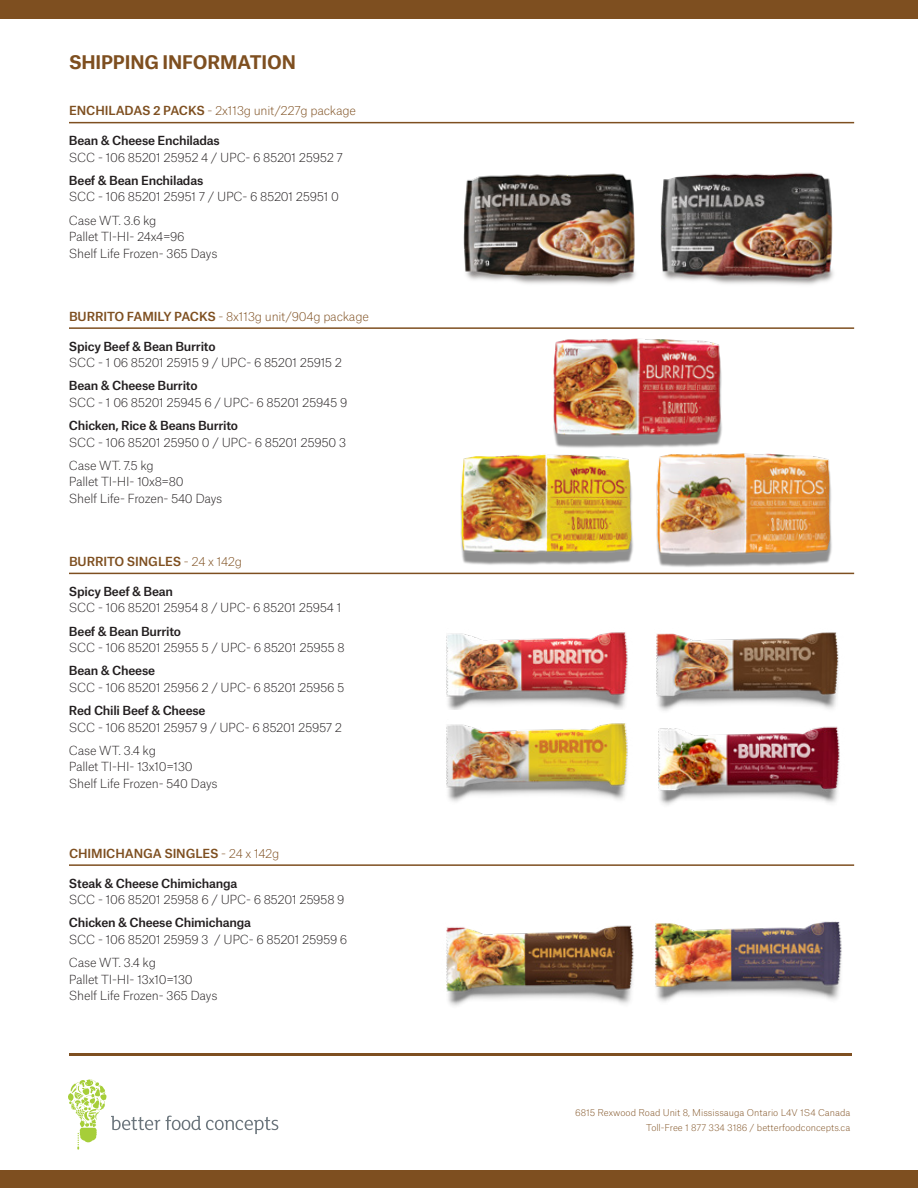
<style>
.page{position:relative;width:918px;height:1188px;background:#fff}
.page>*{position:absolute;margin:0;border:0;box-sizing:border-box;transform-origin:0 0}
.t1{font:700 18px "Atlas Grotesk";letter-spacing:-.01em;color:#7e4f20}
.t2{font:100 12px/23.2px "Atlas Grotesk";letter-spacing:-.02em;color:#231f20}
.t3{font:500 12px "Atlas Grotesk";letter-spacing:-.02em;color:#231f20}
.t4{font:100 12px "Atlas Grotesk";letter-spacing:-.02em;color:#7e4f20}
.t5{font:500 12px "Atlas Grotesk";letter-spacing:-.01em;color:#7e4f20}
.t6{font:100 9px/15px "Atlas Grotesk";color:#7e4f20;text-align:right}
.s1{font-weight:500}
.s2{font-weight:100}
</style>
<div class="page">
<div style="left:0;top:0;width:918px;height:19px;background:#7e4f20"></div>
<div style="left:0;top:1170px;width:918px;height:18px;background:#7e4f20"></div>
<hr style="left:69px;top:122px;width:785px;height:1px;background:#7e4f20">
<hr style="left:69px;top:327px;width:785px;height:2px;background:#7e4f20">
<hr style="left:69px;top:573px;width:785px;height:1px;background:#7e4f20">
<hr style="left:69px;top:864px;width:785px;height:2px;background:#7e4f20">
<hr style="left:69px;top:1053px;width:783px;height:2px;background:#7e4f20">
<img style="left:446px;top:632px;width:182px;height:170px">
<img style="left:656px;top:632px;width:183px;height:79px">
<img style="left:658px;top:726px;width:182px;height:79px">
<img style="left:448px;top:454px;width:197px;height:121px">
<img style="left:645px;top:453px;width:197px;height:122px">
<img style="left:540px;top:327px;width:196px;height:154px">
<svg style="left:166px;top:1116px;width:112px;height:18px"></svg>
<svg style="left:68px;top:1080px;width:92px;height:70px"></svg>
<img style="left:670px;top:921px;width:172px;height:79px">
<img style="left:446px;top:923px;width:224px;height:83px">
<img style="left:463px;top:173px;width:173px;height:112px">
<img style="left:660px;top:172px;width:174px;height:113px">
<h1 class="t1" style="left:69px;top:47px;width:228px">SHIPPING INFORMATION</h1>
<p class="t4" style="left:69px;top:101px;width:289px"><span class="s1">ENCHILADAS 2 PACKS</span> - 2x113g unit/227g package</p>
<p class="t3" style="left:69px;top:131px;width:152px">Bean &amp; Cheese Enchiladas</p>
<p class="t2" style="left:69px;top:144px;width:276px">SCC - 106 85201 25952 4 / UPC- 6 85201 25952 7</p>
<p class="t3" style="left:69px;top:171px;width:136px">Beef &amp; Bean Enchiladas</p>
<p class="t2" style="left:69px;top:184px;width:272px">SCC - 106 85201 25951 7 / UPC- 6 85201 25951 0<br>Case WT. 3.6 kg</p>
<p class="t2" style="left:69px;top:227px;width:150px;line-height:16.5px">Pallet TI-HI- 24x4=96<br>Shelf Life Frozen- 365 Days</p>
<p class="t4" style="left:69px;top:307px;width:301px"><span class="s1">BURRITO FAMILY PACKS</span> - 8x113g unit/904g package</p>
<p class="t3" style="left:69px;top:336px;width:148px">Spicy Beef &amp; Bean Burrito</p>
<p class="t2" style="left:69px;top:350px;width:275px">SCC - 1 06 85201 25915 9 / UPC- 6 85201 25915 2</p>
<p class="t3" style="left:69px;top:376px;width:130px">Bean &amp; Cheese Burrito</p>
<p class="t2" style="left:69px;top:390px;width:280px">SCC - 1 06 85201 25945 6 / UPC- 6 85201 25945 9</p>
<p class="t3" style="left:69px;top:416px;width:171px">Chicken, Rice &amp; Beans Burrito</p>
<p class="t2" style="left:69px;top:429px;width:279px">SCC - 106 85201 25950 0 / UPC- 6 85201 25950 3<br>Case WT. 7.5 kg</p>
<p class="t2" style="left:69px;top:473px;width:155px;line-height:16.5px">Pallet TI-HI- 10x8=80<br>Shelf Life- Frozen- 540 Days</p>
<p class="t5" style="left:69px;top:552px;width:175px">BURRITO SINGLES <span class="s2">- 24 x 142g</span></p>
<p class="t3" style="left:69px;top:582px;width:106px">Spicy Beef &amp; Bean</p>
<p class="t2" style="left:69px;top:595px;width:274px">SCC - 106 85201 25954 8 / UPC- 6 85201 25954 1</p>
<p class="t3" style="left:69px;top:621px;width:114px">Beef &amp; Bean Burrito</p>
<p class="t2" style="left:69px;top:635px;width:277px">SCC - 106 85201 25955 5 / UPC- 6 85201 25955 8</p>
<p class="t3" style="left:69px;top:661px;width:88px">Bean &amp; Cheese</p>
<p class="t2" style="left:69px;top:675px;width:277px">SCC - 106 85201 25956 2 / UPC- 6 85201 25956 5</p>
<p class="t3" style="left:69px;top:701px;width:138px">Red Chili Beef &amp; Cheese</p>
<p class="t2" style="left:69px;top:714px;width:274px">SCC - 106 85201 25957 9 / UPC- 6 85201 25957 2<br>Case WT. 3.4 kg</p>
<p class="t2" style="left:69px;top:757px;width:150px;line-height:16.5px">Pallet TI-HI- 13x10=130<br>Shelf Life Frozen- 540 Days</p>
<p class="t5" style="left:69px;top:843px;width:212px">CHIMICHANGA SINGLES <span class="s2">- 24 x 142g</span></p>
<p class="t3" style="left:69px;top:873px;width:170px">Steak &amp; Cheese Chimichanga</p>
<p class="t2" style="left:69px;top:887px;width:277px">SCC - 106 85201 25958 6 / UPC- 6 85201 25958 9</p>
<p class="t3" style="left:69px;top:913px;width:183px">Chicken &amp; Cheese Chimichanga</p>
<p class="t2" style="left:69px;top:927px;width:280px">SCC - 106 85201 25959 3 / UPC- 6 85201 25959 6<br>Case WT. 3.4 kg</p>
<p class="t2" style="left:69px;top:970px;width:150px;line-height:16.5px">Pallet TI-HI- 13x10=130<br>Shelf Life Frozen- 365 Days</p>
<p class="t6" style="left:575px;top:1104px;width:277px">6815 Rexwood Road Unit 8, Mississauga Ontario L4V 1S4 Canada<br>Toll-Free 1 877 334 3186 / betterfoodconcepts.ca</p>
</div>
